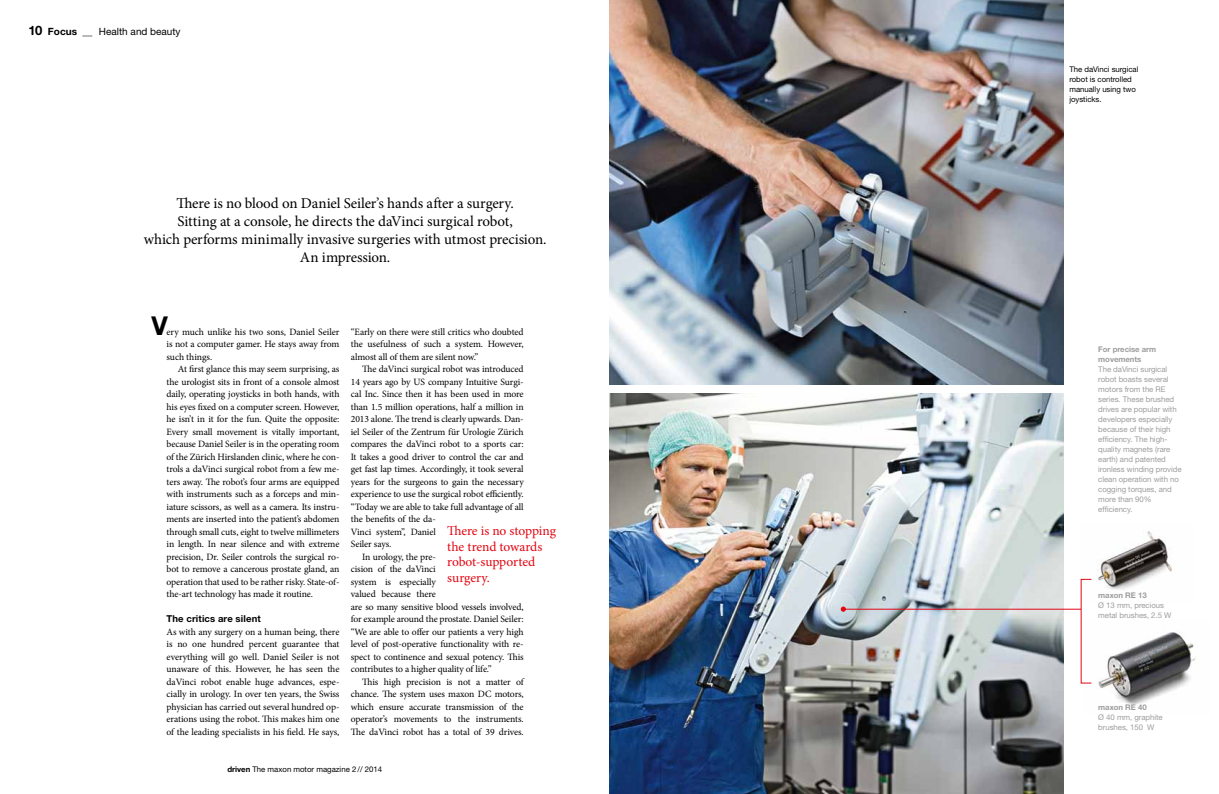
<style>
.page{position:relative;width:1219px;height:794px;background:#fff}
.page>*{position:absolute;margin:0;border:0;box-sizing:border-box;transform-origin:0 0}
.t1{font:700 26px "Helvetica Neue LT Pro";color:#000}
.t2{font:15px/18px "Minion Pro";letter-spacing:-.01em;color:#000;text-align:center}
.t3{font:13.5px/15.8px "Minion Pro";letter-spacing:-.01em;color:#e30613}
.t4{font:10px "Helvetica Neue LT Pro";color:#000}
.t5{font:9.6px/12.5px "Minion Pro";letter-spacing:-.01em;color:#000;text-align:justify}
.t6{font:700 9.5px "Helvetica Neue LT Pro";letter-spacing:.02em;color:#000}
.t7{font:7.8px/10px "Helvetica Neue LT Pro";letter-spacing:-.005em;color:#9d9d9c}
.t8{font:7.8px/10px "Helvetica Neue LT Pro";letter-spacing:-.005em;color:#000}
.t9{font:700 7.8px/10px "Helvetica Neue LT Pro";letter-spacing:-.005em;color:#9d9d9c}
.s1{font-weight:700;font-size:13px}
.s2{font-weight:700}
</style>
<div class="page">
<img style="left:609px;top:0;width:455px;height:385px">
<img style="left:609px;top:393px;width:455px;height:401px">
<img style="left:1080px;top:531px;width:92px;height:70px">
<img style="left:1083px;top:632px;width:113px;height:73px">
<hr style="left:844px;top:609px;width:237px;height:1px;background:#e30613">
<svg style="left:841px;top:606px;width:5px;height:6px"></svg>
<p class="t4" style="left:28px;top:26px;width:154px"><span class="s1">10</span> <span class="s2">Focus __</span> Health and beauty</p>
<h2 class="t2" style="left:144px;top:194px;width:404px">There is no blood on Daniel Seiler’s hands after a surgery.<br>Sitting at a console, he directs the daVinci surgical robot,<br>which performs minimally invasive surgeries with utmost precision.<br>An impression.</h2>
<h1 class="t1" style="left:152px;top:309px;width:18px">V</h1>
<p class="t5" style="left:167px;top:325px;width:174px">ery much unlike his two sons, Daniel Seiler is not a computer gamer. He stays away from such things.</p>
<p class="t5" style="left:167px;top:363px;width:174px;text-indent:11px">At first glance this may seem surprising, as the urologist sits in front of a console almost daily, operating joysticks in both hands, with his eyes fixed on a computer screen. However, he isn’t in it for the fun. Quite the opposite:<br>Every small movement is vitally important, because Daniel Seiler is in the operating room of the Zürich Hirslanden clinic, where he con&shy;trols a daVinci surgical robot from a few me&shy;ters away. The robot’s four arms are equipped with instruments such as a forceps and min&shy;iature scissors, as well as a camera. Its instru&shy;ments are inserted into the patient’s abdomen through small cuts, eight to twelve millimeters in length. In near silence and with extreme precision, Dr. Seiler controls the surgical ro&shy;bot to remove a cancerous prostate gland, an operation that used to be rather risky. State-of&shy;the-art technology has made it routine.</p>
<p class="t6" style="left:167px;top:613px;width:96px">The critics are silent</p>
<p class="t5" style="left:167px;top:625px;width:174px">As with any surgery on a human being, there is no one hundred percent guarantee that everything will go well. Daniel Seiler is not unaware of this. However, he has seen the daVinci robot enable huge advances, espe&shy;cially in urology. In over ten years, the Swiss physician has carried out several hundred op&shy;erations using the robot. This makes him one of the leading specialists in his field. He says,</p>
<p class="t5" style="left:351px;top:325px;width:174px">“Early on there were still critics who doubted the usefulness of such a system. However, almost all of them are silent now.”</p>
<p class="t5" style="left:362px;top:363px;width:163px">The daVinci surgical robot was introduced</p>
<p class="t5" style="left:351px;top:375px;width:174px">14 years ago by US company Intuitive Surgi-</p>
<p class="t5" style="left:351px;top:388px;width:174px">cal Inc. Since then it has been used in more</p>
<p class="t5" style="left:351px;top:400px;width:174px">than 1.5 million operations, half a million in</p>
<p class="t5" style="left:351px;top:413px;width:174px">2013 alone. The trend is clearly upwards. Dan-</p>
<p class="t5" style="left:351px;top:425px;width:174px">iel Seiler of the Zentrum für Urologie Zürich</p>
<p class="t5" style="left:351px;top:438px;width:174px">compares the daVinci robot to a sports car:</p>
<p class="t5" style="left:351px;top:450px;width:174px">It takes a good driver to control the car and</p>
<p class="t5" style="left:351px;top:463px;width:174px">get fast lap times. Accordingly, it took several</p>
<p class="t5" style="left:351px;top:475px;width:174px">years for the surgeons to gain the necessary</p>
<p class="t5" style="left:351px;top:488px;width:174px">experience to use the surgical robot efficiently.</p>
<p class="t5" style="left:351px;top:500px;width:174px">“Today we are able to take full advantage of all</p>
<p class="t5" style="left:351px;top:513px;width:87px">the benefits of the da-</p>
<p class="t5" style="left:351px;top:525px;width:87px">Vinci system”, Daniel</p>
<p class="t5" style="left:351px;top:538px;width:42px">Seiler says.</p>
<p class="t5" style="left:362px;top:550px;width:75px">In urology, the pre-</p>
<p class="t5" style="left:351px;top:563px;width:87px">cision of the daVinci</p>
<p class="t5" style="left:351px;top:575px;width:87px">system is especially</p>
<p class="t5" style="left:351px;top:588px;width:87px">valued because there</p>
<p class="t5" style="left:351px;top:600px;width:174px">are so many sensitive blood vessels involved,</p>
<p class="t5" style="left:351px;top:613px;width:174px">for example around the prostate. Daniel Seiler:</p>
<p class="t5" style="left:351px;top:625px;width:174px">“We are able to offer our patients a very high</p>
<p class="t5" style="left:351px;top:638px;width:174px">level of post-operative functionality with re-</p>
<p class="t5" style="left:351px;top:650px;width:174px">spect to continence and sexual potency. This</p>
<p class="t5" style="left:351px;top:663px;width:142px">contributes to a higher quality of life.”</p>
<p class="t5" style="left:362px;top:675px;width:163px">This high precision is not a matter of</p>
<p class="t5" style="left:351px;top:688px;width:174px">chance. The system uses maxon DC motors,</p>
<p class="t5" style="left:351px;top:700px;width:174px">which ensure accurate transmission of the</p>
<p class="t5" style="left:351px;top:713px;width:174px">operator’s movements to the instruments.</p>
<p class="t5" style="left:351px;top:725px;width:174px">The daVinci robot has a total of 39 drives.</p>
<h3 class="t3" style="left:447px;top:522px;width:111px">There is no stopping the trend towards robot-supported surgery.</h3>
<p class="t8" style="left:227px;top:764px;width:156px"><span class="s2">driven</span> The maxon motor magazine 2 // 2014</p>
<p class="t8" style="left:1069px;top:64px;width:70px">The daVinci surgical robot is controlled manually using two joysticks.</p>
<p class="t9" style="left:1098px;top:344px;width:60px">For precise arm movements</p>
<p class="t7" style="left:1098px;top:364px;width:85px">The daVinci surgical robot boasts several motors from the RE series. These brushed drives are popular with developers especially because of their high efficiency. The high&shy;quality magnets (rare earth) and patented ironless winding provide clean operation with no cogging torques, and more than 90% efficiency.</p>
<p class="t9" style="left:1098px;top:589px;width:50px">maxon RE 13</p>
<p class="t7" style="left:1098px;top:599px;width:75px">Ø 13 mm, precious metal brushes, 2.5 W</p>
<p class="t9" style="left:1098px;top:702px;width:50px">maxon RE 40</p>
<p class="t7" style="left:1098px;top:712px;width:66px">Ø 40 mm, graphite brushes, 150 W</p>
</div>
